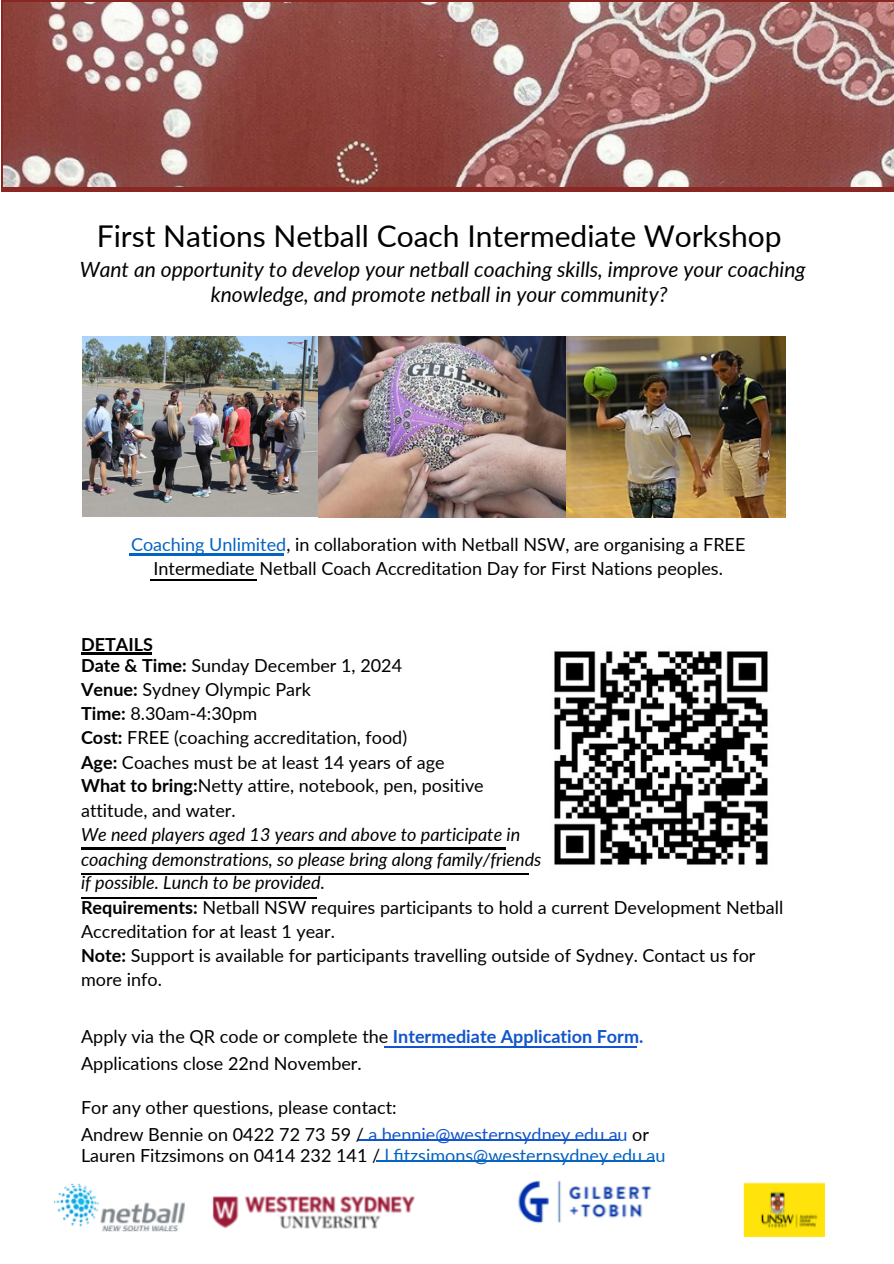
<style>
.page{position:relative;width:894px;height:1264px;background:#fff}
.page>*{position:absolute;margin:0;border:0;box-sizing:border-box;transform-origin:0 0}
.t1{font:30px "Lato";color:#000}
.t2{font:italic 21px/24.8px "Lato";color:#000;text-align:center}
.t3{font:18px/24.2px "Lato";color:#000}
.t4{font:18px "Lato";color:#0563c1}
.s1{color:#0563c1}
.s2{font-weight:700}
.s3{font-style:italic}
.s4{font-weight:700;color:#15c}
.s5{color:#15c}
.s6{color:#000}
</style>
<div class="page">
<div style="left:1px;top:0;width:892px;height:191px;background:#8a2722"></div>
<hr style="left:129px;top:553px;width:154px;height:2px;background:#0563c1">
<hr style="left:150px;top:579px;width:106px;height:1px;background:#000">
<hr style="left:81px;top:652px;width:70px;height:2px;background:#000">
<hr style="left:81px;top:847px;width:424px;height:2px;background:#000">
<hr style="left:81px;top:873px;width:447px;height:1px;background:#000">
<hr style="left:81px;top:897px;width:235px;height:1px;background:#000">
<hr style="left:384px;top:1045px;width:252px;height:2px;background:#15c">
<hr style="left:358px;top:1138px;width:260px;height:2px;background:#15c">
<hr style="left:376px;top:1159px;width:278px;height:2px;background:#0563c1">
<img style="left:3px;top:2px;width:890px;height:185px">
<img style="left:82px;top:336px;width:703px;height:181px">
<img style="left:554px;top:651px;width:214px;height:214px">
<img style="left:54px;top:1180px;width:770px;height:56px">
<h2 class="t1" style="left:97px;top:217px;width:686px">First Nations Netball Coach Intermediate Workshop</h2>
<h2 class="t2" style="left:80px;top:256px;width:727px">Want an opportunity to develop your netball coaching skills, improve your coaching knowledge, and promote netball in your community?</h2>
<h2 class="t3" style="left:131px;top:531px;width:615px;line-height:24.8px;text-align:center"><span class="s1">Coaching Unlimited</span>, in collaboration with Netball NSW, are organising a FREE<br>Intermediate Netball Coach Accreditation Day for First Nations peoples.</h2>
<p class="t3" style="left:81px;top:633px;width:322px;line-height:21.3px"><span class="s2">DETAILS<br>Date &amp; Time:</span> Sunday December 1, 2024</p>
<p class="t3" style="left:81px;top:676px;width:703px"><span class="s2">Venue:</span> Sydney Olympic Park<br><span class="s2">Time:</span> 8.30am-4:30pm<br><span class="s2">Cost:</span> FREE (coaching accreditation, food)<br><span class="s2">Age:</span> Coaches must be at least 14 years of age<br><span class="s2">What to bring:</span>Netty attire, notebook, pen, positive<br>attitude, and water.<br><span class="s3">We need players aged 13 years and above to participate in<br>coaching demonstrations, so please bring along family/friends<br>if possible. Lunch to be provided.<br></span><span class="s2">Requirements:</span> Netball NSW requires participants to hold a current Development Netball Accreditation for at least 1 year.<br><span class="s2">Note:</span> Support is available for participants travelling outside of Sydney. Contact us for more info.</p>
<p class="t3" style="left:81px;top:1022px;width:563px;line-height:27px">Apply via the QR code or complete the <span class="s4">Intermediate Application Form.<br></span>Applications close 22nd November.</p>
<p class="t3" style="left:81px;top:1093px;width:569px;line-height:27px">For any other questions, please contact:<br>Andrew Bennie on 0422 72 73 59 / <span class="s5">a.bennie@westernsydney.edu.au</span> or</p>
<p class="t4" style="left:81px;top:1144px;width:586px"><span class="s6">Lauren Fitzsimons on 0414 232 141 /</span> l.fitzsimons@westernsydney.edu.au</p>
</div>
